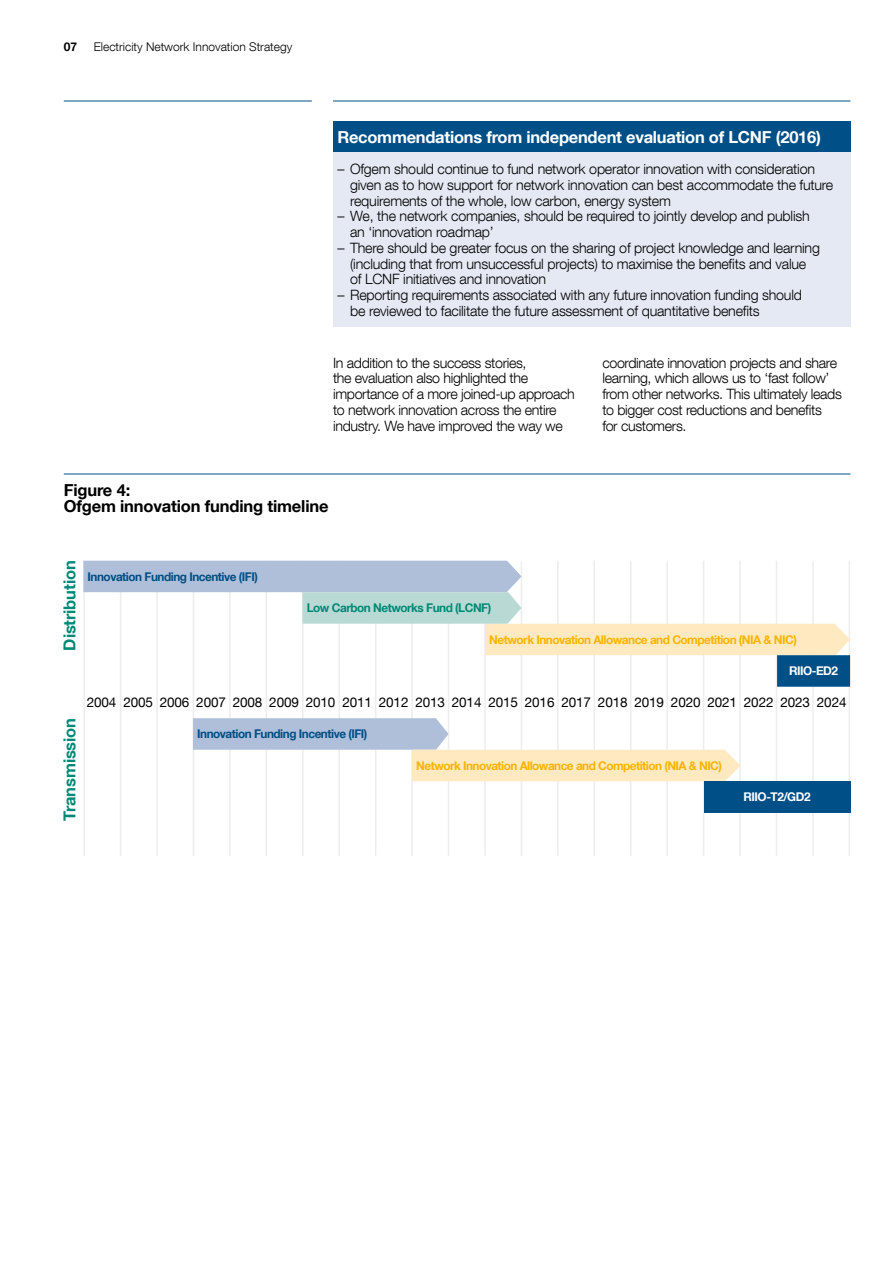
<style>
.page{position:relative;width:893px;height:1263px;background:#fff}
.page>*{position:absolute;margin:0;border:0;box-sizing:border-box;transform-origin:0 0}
.t1{font:700 16.5px "Helvetica Neue LT Com";letter-spacing:-.015em;color:#fff}
.t2{font:700 16.5px/16.5px "Helvetica Neue LT Com";letter-spacing:-.01em;color:#000}
.t3{font:700 16.5px "Helvetica Neue LT Com";letter-spacing:-.01em;color:#008976}
.t4{font:300 14.25px/15.8px "Helvetica Neue LT Com";letter-spacing:-.015em;color:#000}
.t5{font:13.5px "Helvetica Neue LT Com";letter-spacing:-.01em;color:#000}
.t6{font:700 12px "Helvetica Neue LT Com";letter-spacing:-.04em;color:#fab400}
.t7{font:700 12px "Helvetica Neue LT Com";letter-spacing:-.04em;color:#004f86}
.t8{font:300 12px "Helvetica Neue LT Com";color:#000}
.t9{font:700 12px "Helvetica Neue LT Com";letter-spacing:-.04em;color:#008976}
.t10{font:700 12px "Helvetica Neue LT Com";letter-spacing:-.04em;color:#fff}
.t11{font:700 12px "Helvetica Neue LT Com";color:#000}
</style>
<div class="page">
<hr style="left:83px;top:561px;width:2px;height:295px;background:#ededed">
<hr style="left:120px;top:561px;width:1px;height:295px;background:#ededed">
<hr style="left:156px;top:561px;width:2px;height:295px;background:#ededed">
<hr style="left:193px;top:561px;width:1px;height:295px;background:#ededed">
<hr style="left:229px;top:561px;width:2px;height:295px;background:#ededed">
<hr style="left:266px;top:561px;width:1px;height:295px;background:#ededed">
<hr style="left:302px;top:561px;width:2px;height:295px;background:#ededed">
<hr style="left:338px;top:561px;width:2px;height:295px;background:#ededed">
<hr style="left:375px;top:561px;width:1px;height:295px;background:#ededed">
<hr style="left:411px;top:561px;width:2px;height:295px;background:#ededed">
<hr style="left:448px;top:561px;width:1px;height:295px;background:#ededed">
<hr style="left:484px;top:561px;width:2px;height:295px;background:#ededed">
<hr style="left:521px;top:561px;width:1px;height:295px;background:#ededed">
<hr style="left:557px;top:561px;width:2px;height:295px;background:#ededed">
<hr style="left:593px;top:561px;width:2px;height:295px;background:#ededed">
<hr style="left:630px;top:561px;width:1px;height:295px;background:#ededed">
<hr style="left:666px;top:561px;width:2px;height:295px;background:#ededed">
<hr style="left:703px;top:561px;width:1px;height:295px;background:#ededed">
<hr style="left:739px;top:561px;width:2px;height:295px;background:#ededed">
<hr style="left:776px;top:561px;width:1px;height:295px;background:#ededed">
<hr style="left:812px;top:561px;width:2px;height:295px;background:#ededed">
<hr style="left:849px;top:561px;width:1px;height:295px;background:#ededed">
<hr style="left:64px;top:474px;width:786px;height:1px;background:#004f86">
<svg style="left:193px;top:718px;width:548px;height:63px"></svg>
<div style="left:704px;top:781px;width:146px;height:32px;background:#004f86"></div>
<svg style="left:83px;top:561px;width:767px;height:126px"></svg>
<div style="left:333px;top:121px;width:517px;height:32px;background:#004f86"></div>
<div style="left:333px;top:153px;width:517px;height:174px;background:#e4e9f3"></div>
<hr style="left:64px;top:101px;width:248px;height:1px;background:#004f86">
<hr style="left:333px;top:101px;width:517px;height:1px;background:#004f86">
<p class="t11" style="left:64px;top:39px;width:15px">07</p>
<p class="t8" style="left:94px;top:39px;width:200px">Electricity Network Innovation Strategy</p>
<p class="t1" style="left:337px;top:127px;width:485px">Recommendations from independent evaluation of LCNF (2016)</p>
<p class="t4" style="left:350px;top:161px;width:485px;text-indent:-13px">– Ofgem should continue to fund network operator innovation with consideration given as to how support for network innovation can best accommodate the future requirements of the whole, low carbon, energy system</p>
<p class="t4" style="left:350px;top:208px;width:461px;text-indent:-13px">– We, the network companies, should be required to jointly develop and publish an ‘innovation roadmap’</p>
<p class="t4" style="left:350px;top:240px;width:471px;text-indent:-13px">– There should be greater focus on the sharing of project knowledge and learning (including that from unsuccessful projects) to maximise the benefits and value of LCNF initiatives and innovation</p>
<p class="t4" style="left:350px;top:287px;width:453px;text-indent:-13px">– Reporting requirements associated with any future innovation funding should be reviewed to facilitate the future assessment of quantitative benefits</p>
<p class="t4" style="left:333px;top:354px;width:243px">In addition to the success stories,<br>the evaluation also highlighted the importance of a more joined-up approach to network innovation across the entire industry. We have improved the way we</p>
<p class="t4" style="left:602px;top:354px;width:241px">coordinate innovation projects and share learning, which allows us to ‘fast follow’ from other networks. This ultimately leads to bigger cost reductions and benefits<br>for customers.</p>
<p class="t2" style="left:64px;top:481px;width:266px">Figure 4:<br>Ofgem innovation funding timeline</p>
<p class="t3" style="left:59px;top:650px;width:91px;rotate:-90deg">Distribution</p>
<p class="t3" style="left:59px;top:820px;width:104px;rotate:-90deg">Transmission</p>
<p class="t7" style="left:88px;top:569px;width:172px">Innovation Funding Incentive (IFI)</p>
<p class="t9" style="left:307px;top:600px;width:186px">Low Carbon Networks Fund (LCNF)</p>
<p class="t6" style="left:489px;top:632px;width:309px">Network Innovation Allowance and Competition (NIA &amp; NIC)</p>
<p class="t10" style="left:789px;top:663px;width:50px">RIIO-ED2</p>
<p class="t5" style="left:87px;top:694px;width:761px">2004 2005 2006 2007 2008 2009 2010 2011 2012 2013 2014 2015 2016 2017 2018 2019 2020 2021 2022 2023 2024</p>
<p class="t7" style="left:197px;top:726px;width:172px">Innovation Funding Incentive (IFI)</p>
<p class="t6" style="left:416px;top:758px;width:307px">Network Innovation Allowance and Competition (NIA &amp; NIC)</p>
<p class="t10" style="left:744px;top:789px;width:68px">RIIO-T2/GD2</p>
</div>
